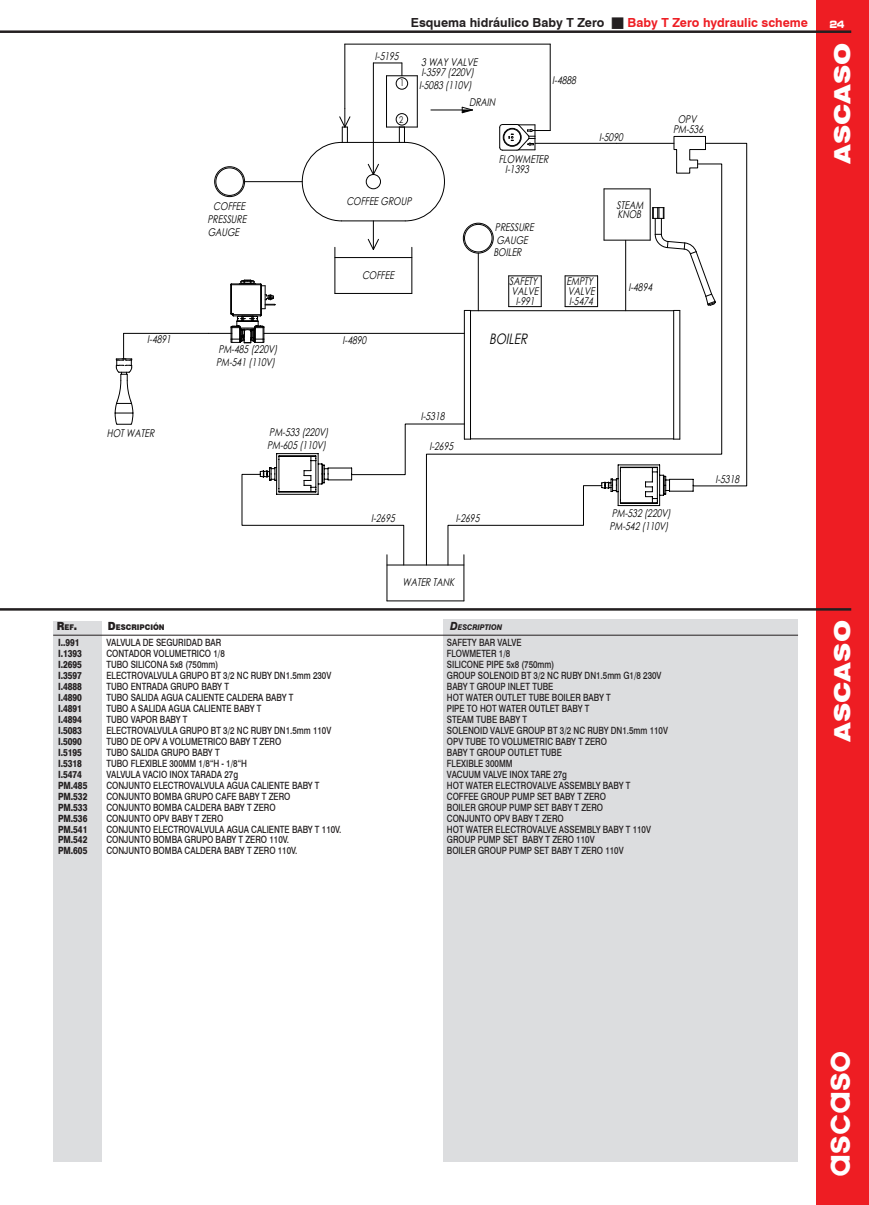
<style>
.page{position:relative;width:869px;height:1205px;background:#fff}
.page>*{position:absolute;margin:0;border:0;box-sizing:border-box;transform-origin:0 0}
.t1{font:27.5px "ASCAS Ologotype";color:#fff}
.t2{font:900 22.5px "Swiss 721 BT";color:#fff;scale:1.2 1}
.t3{font:italic 14.5px "Century Gothic";color:#000;scale:.8 1}
.TITOL_PAGINA_RIGHT{font:700 12.5px "Swiss 721 BT";color:#231f20}
.t4{font:900 11.25px "Swiss 721 BT";color:#231f20;scale:.9 1}
.t5{font:italic 10.75px/12.9px "Century Gothic";color:#000;scale:.8 1}
.TEXTO_REGULAR{font:500 10px "Swiss 721 BT";color:#231f20;scale:.8 1}
.referencia{font:800 10px "Swiss 721 BT";color:#231f20;scale:.8 1}
.t6{font:700 expanded 10px "Square 721 BT";color:#fff;scale:.8 1}
.t7{font:9.25px "Century Gothic";color:#000;scale:.8 1}
.t8{font:900 7.88px "Swiss 721 BT";color:#231f20;scale:.9 1}
.t9{font:italic 800 7.88px "Swiss 721 BT";color:#231f20;scale:.9 1}
.s1{color:#ee1d23}
.s2{font-size:7.88px}
.s3{font-size:11.25px}
</style>
<div class="page">
<div style="left:815px;top:0;width:53px;height:1205px;background:#ee1d23"></div>
<hr style="left:0;top:30px;width:850px;height:3px;background:#231f20">
<hr style="left:0;top:608px;width:850px;height:3px;background:#231f20">
<div style="left:443px;top:619px;width:354px;height:542px;background:#dcdddf"></div>
<div style="left:53px;top:621px;width:49px;height:540px;background:#dcdddf"></div>
<hr style="left:53px;top:635px;width:744px;height:1px;background:#231f20">
<hr style="left:386px;top:555px;width:1px;height:46px;background:#000">
<hr style="left:387px;top:601px;width:76px;height:1px;background:#000">
<hr style="left:463px;top:555px;width:1px;height:46px;background:#000">
<hr style="left:387px;top:565px;width:76px;height:1px;background:#000">
<hr style="left:549px;top:44px;width:1px;height:86px;background:#000">
<hr style="left:386px;top:76px;width:1px;height:51px;background:#000">
<hr style="left:417px;top:76px;width:1px;height:51px;background:#000">
<hr style="left:386px;top:76px;width:31px;height:1px;background:#000">
<div style="left:396px;top:77px;width:11px;height:12px;border:1px solid #000;border-radius:50%"></div>
<hr style="left:344px;top:44px;width:206px;height:1px;background:#000">
<hr style="left:344px;top:44px;width:1px;height:65px;background:#000">
<hr style="left:123px;top:333px;width:85px;height:1px;background:#000">
<svg style="left:115px;top:333px;width:18px;height:92px"></svg>
<svg style="left:374px;top:63px;width:28px;height:13px"></svg>
<hr style="left:373px;top:63px;width:1px;height:111px;background:#000">
<svg style="left:208px;top:107px;width:538px;height:458px"></svg>
<p class="t5" style="left:207px;top:200px;width:53px;text-align:justify;text-indent:6px">COFFEE PRESSURE GAUGE</p>
<p class="t5" style="left:375px;top:50px;width:34px">I-5195</p>
<p class="t7" style="left:400px;top:77px;width:7px">1</p>
<p class="t7" style="left:399px;top:113px;width:7px">2</p>
<p class="TITOL_PAGINA_RIGHT" style="left:411px;top:15px;width:398px">Esquema hidráulico Baby T Zero ■ <span class="s1">Baby T Zero hydraulic scheme</span></p>
<p class="t6" style="left:829px;top:18px;width:21px">24</p>
<p class="t5" style="left:421px;top:57px;width:75px;line-height:9.9px">3WAY VALVE<br>I-3597(220V)</p>
<p class="t5" style="left:419px;top:79px;width:71px">I-5083(110V)</p>
<p class="t5" style="left:469px;top:95px;width:37px">DRAIN</p>
<p class="t5" style="left:552px;top:74px;width:34px">I-4888</p>
<p class="t5" style="left:505px;top:154px;width:59px;line-height:9.9px;text-indent:-6px">FLOWMETER<br>I-1393</p>
<p class="t5" style="left:599px;top:130px;width:34px">I-5090</p>
<p class="t5" style="left:672px;top:114px;width:42px;line-height:9.9px;text-align:center">OPV<br>PM-536</p>
<h2 class="t2" style="left:828px;top:164px;width:103px;rotate:-90deg">ASCASO</h2>
<p class="t5" style="left:346px;top:194px;width:86px">COFFEEGROUP</p>
<p class="t5" style="left:362px;top:268px;width:45px">COFFEE</p>
<p class="t5" style="left:493px;top:220px;width:55px">PRESSURE<br>GAUGE<br>BOILER</p>
<p class="t5" style="left:509px;top:276px;width:41px;line-height:9.9px">SAFETY<br>VALVE</p>
<p class="t5" style="left:566px;top:276px;width:40px;line-height:9.9px">EMPTY<br>VALVE</p>
<p class="t5" style="left:515px;top:295px;width:28px">I-991</p>
<p class="t5" style="left:569px;top:295px;width:34px">I-5474</p>
<p class="t5" style="left:616px;top:200px;width:38px;line-height:9.9px">STEAM<br>KNOB</p>
<p class="t5" style="left:628px;top:281px;width:34px">I-4894</p>
<p class="t5" style="left:147px;top:333px;width:34px">I-4891</p>
<p class="t5" style="left:342px;top:334px;width:34px">I-4890</p>
<p class="t5" style="left:216px;top:342px;width:81px">PM-485(220V)<br>PM-541(110V)</p>
<p class="t5" style="left:107px;top:426px;width:64px">HOTWATER</p>
<p class="t5" style="left:267px;top:426px;width:81px">PM-533(220V)<br>PM-605(110V)</p>
<p class="t5" style="left:420px;top:409px;width:34px">I-5318</p>
<p class="t5" style="left:429px;top:440px;width:34px">I-2695</p>
<p class="t3" style="left:489px;top:328px;width:53px">BOILER</p>
<p class="t5" style="left:371px;top:511px;width:34px">I-2695</p>
<p class="t5" style="left:455px;top:511px;width:34px">I-2695</p>
<p class="t5" style="left:402px;top:576px;width:69px">WATER TANK</p>
<p class="t5" style="left:609px;top:506px;width:81px">PM-532(220V)<br>PM-542(110V)</p>
<p class="t4" style="left:57px;top:619px;width:24px">R<span class="s2">EF</span>.</p>
<p class="t8" style="left:108px;top:623px;width:64px"><span class="s3">D</span>ESCRIPCIÓN</p>
<p class="t9" style="left:450px;top:623px;width:59px"><span class="s3">D</span>ESCRIPTION</p>
<p class="referencia" style="left:58px;top:636px;width:28px">I..991</p>
<p class="TEXTO_REGULAR" style="left:106px;top:636px;width:145px">VALVULA DE SEGURIDAD BAR</p>
<p class="TEXTO_REGULAR" style="left:446px;top:636px;width:95px">SAFETY BAR VALVE</p>
<p class="referencia" style="left:58px;top:647px;width:31px">I.1393</p>
<p class="TEXTO_REGULAR" style="left:106px;top:647px;width:149px">CONTADOR VOLUMETRICO 1/8</p>
<p class="TEXTO_REGULAR" style="left:446px;top:647px;width:81px">FLOWMETER 1/8</p>
<p class="referencia" style="left:58px;top:658px;width:31px">I.2695</p>
<p class="TEXTO_REGULAR" style="left:106px;top:658px;width:141px">TUBO SILICONA 5x8 (750mm)</p>
<p class="TEXTO_REGULAR" style="left:446px;top:658px;width:136px">SILICONE PIPE 5x8 (750mm)</p>
<p class="referencia" style="left:58px;top:669px;width:31px">I.3597</p>
<p class="TEXTO_REGULAR" style="left:106px;top:669px;width:282px">ELECTROVALVULA GRUPO BT 3/2 NC RUBY DN1.5mm 230V</p>
<p class="TEXTO_REGULAR" style="left:446px;top:669px;width:270px">GROUP SOLENOID BT 3/2 NC RUBY DN1.5mm G1/8 230V</p>
<p class="referencia" style="left:58px;top:680px;width:31px">I.4888</p>
<p class="TEXTO_REGULAR" style="left:106px;top:680px;width:155px">TUBO ENTRADA GRUPO BABY T</p>
<p class="TEXTO_REGULAR" style="left:446px;top:680px;width:134px">BABY T GROUP INLET TUBE</p>
<p class="referencia" style="left:58px;top:691px;width:31px">I.4890</p>
<p class="TEXTO_REGULAR" style="left:106px;top:691px;width:235px">TUBO SALIDA AGUA CALIENTE CALDERA BABY T</p>
<p class="TEXTO_REGULAR" style="left:446px;top:691px;width:206px">HOT WATER OUTLET TUBE BOILER BABY T</p>
<p class="referencia" style="left:58px;top:702px;width:31px">I.4891</p>
<p class="TEXTO_REGULAR" style="left:106px;top:702px;width:195px">TUBO A SALIDA AGUA CALIENTE BABY T</p>
<p class="TEXTO_REGULAR" style="left:446px;top:702px;width:180px">PIPE TO HOT WATER OUTLET BABY T</p>
<p class="referencia" style="left:58px;top:713px;width:31px">I.4894</p>
<p class="TEXTO_REGULAR" style="left:106px;top:713px;width:103px">TUBO VAPOR BABY T</p>
<p class="TEXTO_REGULAR" style="left:446px;top:713px;width:102px">STEAM TUBE BABY T</p>
<p class="referencia" style="left:58px;top:724px;width:31px">I.5083</p>
<p class="TEXTO_REGULAR" style="left:106px;top:724px;width:282px">ELECTROVALVULA GRUPO BT 3/2 NC RUBY DN1.5mm 110V</p>
<p class="TEXTO_REGULAR" style="left:446px;top:724px;width:278px">SOLENOID VALVE GROUP BT 3/2 NC RUBY DN1.5mm 110V</p>
<p class="referencia" style="left:58px;top:735px;width:31px">I.5090</p>
<p class="TEXTO_REGULAR" style="left:106px;top:735px;width:220px">TUBO DE OPV A VOLUMETRICO BABY T ZERO</p>
<p class="TEXTO_REGULAR" style="left:446px;top:735px;width:201px">OPV TUBE TO VOLUMETRIC BABY T ZERO</p>
<p class="referencia" style="left:58px;top:746px;width:31px">I.5195</p>
<p class="TEXTO_REGULAR" style="left:106px;top:746px;width:143px">TUBO SALIDA GRUPO BABY T</p>
<p class="TEXTO_REGULAR" style="left:446px;top:746px;width:145px">BABY T GROUP OUTLET TUBE</p>
<p class="referencia" style="left:58px;top:757px;width:31px">I.5318</p>
<p class="TEXTO_REGULAR" style="left:106px;top:757px;width:177px">TUBO FLEXIBLE 300MM 1/8“H - 1/8“H</p>
<p class="TEXTO_REGULAR" style="left:446px;top:757px;width:84px">FLEXIBLE 300MM</p>
<p class="referencia" style="left:58px;top:768px;width:31px">I.5474</p>
<p class="TEXTO_REGULAR" style="left:106px;top:768px;width:166px">VALVULA VACIO INOX TARADA 27g</p>
<p class="TEXTO_REGULAR" style="left:446px;top:768px;width:152px">VACUUM VALVE INOX TARE 27g</p>
<p class="referencia" style="left:58px;top:779px;width:38px">PM.485</p>
<p class="TEXTO_REGULAR" style="left:106px;top:779px;width:268px">CONJUNTO ELECTROVALVULA AGUA CALIENTE BABY T</p>
<p class="TEXTO_REGULAR" style="left:446px;top:779px;width:231px">HOT WATER ELECTROVALVE ASSEMBLY BABY T</p>
<p class="referencia" style="left:58px;top:790px;width:38px">PM.532</p>
<p class="TEXTO_REGULAR" style="left:106px;top:790px;width:231px">CONJUNTO BOMBA GRUPO CAFE BABY T ZERO</p>
<p class="TEXTO_REGULAR" style="left:446px;top:790px;width:200px">COFFEE GROUP PUMP SET BABY T ZERO</p>
<p class="referencia" style="left:58px;top:801px;width:38px">PM.533</p>
<p class="TEXTO_REGULAR" style="left:106px;top:801px;width:213px">CONJUNTO BOMBA CALDERA BABY T ZERO</p>
<p class="TEXTO_REGULAR" style="left:446px;top:801px;width:197px">BOILER GROUP PUMP SET BABY T ZERO</p>
<p class="referencia" style="left:58px;top:812px;width:38px">PM.536</p>
<p class="TEXTO_REGULAR" style="left:106px;top:812px;width:148px">CONJUNTO OPV BABY T ZERO</p>
<p class="TEXTO_REGULAR" style="left:446px;top:812px;width:148px">CONJUNTO OPV BABY T ZERO</p>
<p class="referencia" style="left:58px;top:823px;width:38px">PM.541</p>
<p class="TEXTO_REGULAR" style="left:106px;top:823px;width:295px">CONJUNTO ELECTROVALVULA AGUA CALIENTE BABY T 110V.</p>
<p class="TEXTO_REGULAR" style="left:446px;top:823px;width:256px">HOT WATER ELECTROVALVE ASSEMBLY BABY T 110V</p>
<p class="referencia" style="left:58px;top:834px;width:38px">PM.542</p>
<p class="TEXTO_REGULAR" style="left:106px;top:834px;width:229px">CONJUNTO BOMBA GRUPO BABY T ZERO 110V.</p>
<p class="TEXTO_REGULAR" style="left:446px;top:834px;width:186px">GROUP PUMP SET BABY T ZERO 110V</p>
<p class="referencia" style="left:58px;top:845px;width:38px">PM.605</p>
<p class="TEXTO_REGULAR" style="left:106px;top:845px;width:240px">CONJUNTO BOMBA CALDERA BABY T ZERO 110V.</p>
<p class="TEXTO_REGULAR" style="left:446px;top:845px;width:222px">BOILER GROUP PUMP SET BABY T ZERO 110V</p>
<p class="t5" style="left:715px;top:472px;width:34px">I-5318</p>
<h2 class="t2" style="left:828px;top:742px;width:103px;rotate:-90deg">ASCASO</h2>
<h1 class="t1" style="left:824px;top:1176px;width:128px;rotate:-90deg">ascaso</h1>
</div>
